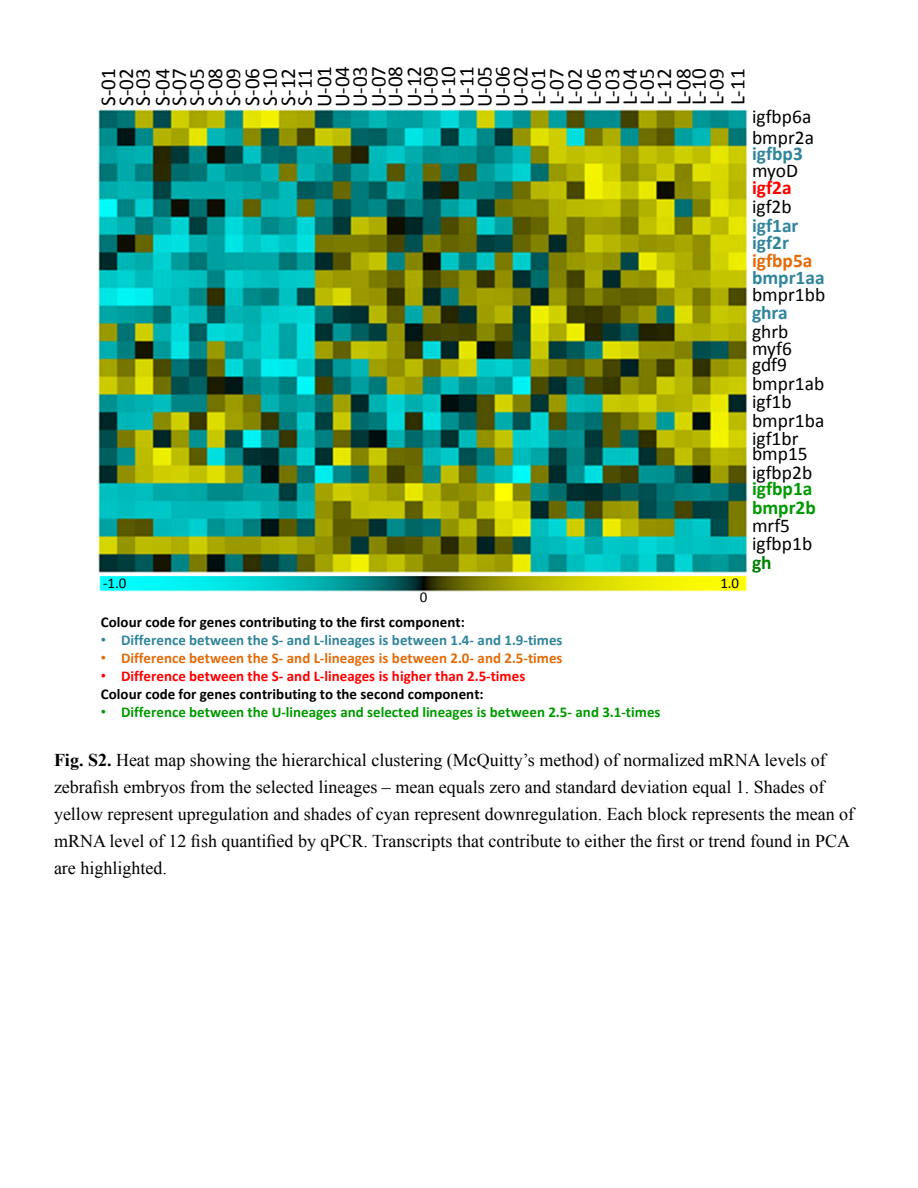
<style>
.page{position:relative;width:918px;height:1188px;background:#fff}
.page>*{position:absolute;margin:0;border:0;box-sizing:border-box;transform-origin:0 0}
.t1{font:21px/17.7px "Calibri";color:#000;text-align:justify}
.t2{font:19.5px/16.8px "Calibri";color:#000}
.t3{font:700 19.5px/17.4px "Calibri";color:#30859c}
.t4{font:700 19.5px/18.9px "Calibri";color:#090}
.t5{font:700 19.5px "Calibri";color:#e36b0a}
.t6{font:700 19.5px "Calibri";color:#f00}
.t7{font:700 19.5px "Calibri";color:#008000}
.t8{font:18px/27px "Times New Roman";color:#000}
.t9{font:700 15px/18px "Calibri";letter-spacing:.005em;color:#f00}
.t10{font:700 15px "Calibri";letter-spacing:.005em;color:#090}
.t11{font:700 15px "Calibri";letter-spacing:.005em;color:#30859c}
.t12{font:700 15px "Calibri";letter-spacing:.005em;color:#e36b0a}
.t13{font:700 15px "Calibri";letter-spacing:.005em;color:#000}
.t14{font:15px "Calibri";color:#000}
.s1{font-family:"Arial";font-weight:400}
.s2{color:#000}
.s3{font-weight:700}
</style>
<div class="page">
<img style="left:99px;top:576px;width:648px;height:16px">
<img style="left:98px;top:109px;width:650px;height:464px">
<p class="t1" style="left:134px;top:106px;width:39px;rotate:-90deg">S-03</p>
<p class="t1" style="left:333px;top:107px;width:43px;rotate:-90deg">U-04<br>U-03<br>U-07<br>U-08</p>
<p class="t1" style="left:405px;top:107px;width:43px;rotate:-90deg">U-12<br>U-09<br>U-10<br>U-11<br>U-05<br>U-06<br>U-02</p>
<p class="t1" style="left:548px;top:105px;width:38px;rotate:-90deg">L-07</p>
<p class="t1" style="left:315px;top:107px;width:43px;rotate:-90deg">U-01</p>
<p class="t1" style="left:566px;top:105px;width:38px;line-height:18.1px;rotate:-90deg">L-02<br>L-06<br>L-03<br>L-04<br>L-05<br>L-12<br>L-08</p>
<p class="t1" style="left:690px;top:105px;width:38px;rotate:-90deg">L-10<br>L-09</p>
<p class="t1" style="left:729px;top:105px;width:38px;rotate:-90deg">L-11</p>
<p class="t1" style="left:99px;top:106px;width:39px;rotate:-90deg">S-01<br>S-02</p>
<p class="t1" style="left:170px;top:106px;width:39px;rotate:-90deg">S-07<br>S-05<br>S-08<br>S-09<br>S-06<br>S-10<br>S-12<br>S-11</p>
<p class="t1" style="left:154px;top:106px;width:39px;rotate:-90deg">S-04</p>
<p class="t1" style="left:529px;top:105px;width:38px;rotate:-90deg">L-01</p>
<p class="t2" style="left:752px;top:108px;width:61px">igfbp6a</p>
<p class="t2" style="left:752px;top:129px;width:64px">bmpr2a</p>
<p class="t3" style="left:752px;top:145px;width:52px">igfbp3</p>
<p class="t2" style="left:752px;top:162px;width:47px">myoD</p>
<p class="t6" style="left:752px;top:175px;width:41px">igf2a</p>
<p class="t2" style="left:752px;top:198px;width:41px">igf2b</p>
<p class="t3" style="left:752px;top:217px;width:48px">igf1ar igf2r</p>
<p class="t5" style="left:752px;top:248px;width:62px">igfbp5a</p>
<p class="t3" style="left:752px;top:269px;width:74px">bmpr1aa</p>
<p class="t2" style="left:752px;top:286px;width:75px">bmpr1bb</p>
<p class="t3" style="left:752px;top:303px;width:37px">ghra</p>
<p class="t2" style="left:752px;top:323px;width:41px">ghrb myf6</p>
<p class="t2" style="left:752px;top:355px;width:74px;line-height:19.6px">gdf9 bmpr1ab</p>
<p class="t2" style="left:752px;top:432px;width:57px;line-height:14.7px">igf1br bmp15</p>
<p class="t2" style="left:752px;top:464px;width:62px">igfbp2b</p>
<p class="t4" style="left:752px;top:479px;width:65px">igfbp1a bmpr2b</p>
<p class="t2" style="left:752px;top:517px;width:62px;line-height:17.9px">mrf5 igfbp1b</p>
<p class="t7" style="left:752px;top:550px;width:21px">gh</p>
<p class="t2" style="left:752px;top:394px;width:41px">igf1b</p>
<p class="t2" style="left:752px;top:413px;width:74px">bmpr1ba</p>
<p class="t14" style="left:103px;top:574px;width:25px">-1.0</p>
<p class="t14" style="left:720px;top:574px;width:20px">1.0</p>
<p class="t13" style="left:101px;top:612px;width:365px">Colour code for genes contributing to the first component:</p>
<p class="t11" style="left:101px;top:630px;width:463px"><span class="s1">•</span> Difference between the S- and L-lineages is between 1.4- and 1.9-times</p>
<p class="t12" style="left:101px;top:648px;width:463px"><span class="s1">•</span> Difference between the S- and L-lineages is between 2.0- and 2.5-times</p>
<p class="t9" style="left:101px;top:667px;width:426px"><span class="s1">•</span> Difference between the S- and L-lineages is higher than 2.5-times<br><span class="s2">Colour code for genes contributing to the second component:</span></p>
<p class="t10" style="left:101px;top:702px;width:561px"><span class="s1">•</span> Difference between the U-lineages and selected lineages is between 2.5- and 3.1-times</p>
<p class="t8" style="left:54px;top:746px;width:802px"><span class="s3">Fig. S2.</span> Heat map showing the hierarchical clustering (McQuitty’s method) of normalized mRNA levels of zebrafish embryos from the selected lineages – mean equals zero and standard deviation equal 1. Shades of yellow represent upregulation and shades of cyan represent downregulation. Each block represents the mean of mRNA level of 12 fish quantified by qPCR. Transcripts that contribute to either the first or trend found in PCA are highlighted.</p>
<p class="t14" style="left:420px;top:588px;width:9px">0</p>
</div>
